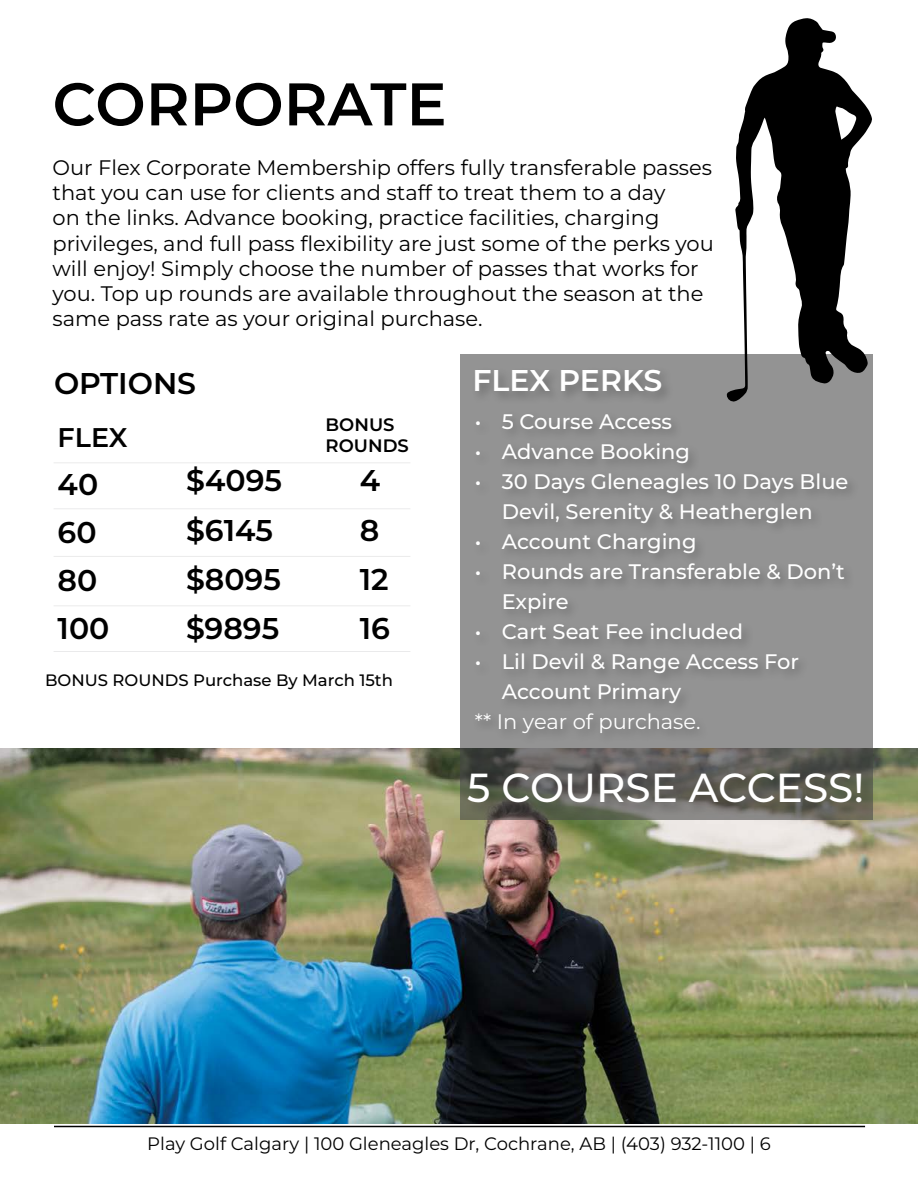
<style>
.page{position:relative;width:918px;height:1188px;background:#fff}
.page>*{position:absolute;margin:0;border:0;box-sizing:border-box;transform-origin:0 0}
.t1{font:600 60px "Montserrat";color:#000}
.t2{font:500 40.5px "Montserrat";color:#fff}
.t3{font:600 30px/48px "Montserrat";color:#000}
.t4{font:600 30px "Montserrat";color:#fff}
.t5{font:600 27px "Montserrat";color:#000}
.t6{font:21px/25.2px "Montserrat";color:#000}
.t7{font:500 21px/30px "Montserrat";color:#fff}
.t8{font:21px "Montserrat";color:#fff}
.t9{font:18px "Montserrat";color:#000}
.t10{font:600 18px/21.6px "Montserrat";color:#000}
.t11{font:500 16.5px "Montserrat";color:#000}
.s1{color:#fff}
</style>
<div class="page">
<hr style="left:54px;top:1126px;width:811px;height:1px;background:#000">
<img style="left:1px;top:748px;width:917px;height:375px">
<hr style="left:54px;top:508px;width:356px;height:1px;background:#929293">
<hr style="left:54px;top:462px;width:356px;height:1px;background:#929293">
<hr style="left:54px;top:556px;width:356px;height:1px;background:#929293">
<hr style="left:54px;top:605px;width:356px;height:1px;background:#929293">
<hr style="left:54px;top:651px;width:356px;height:1px;background:#929293">
<svg style="left:460px;top:355px;width:413px;height:465px;fill:#939393"></svg>
<div style="left:472px;top:366px;width:202px;height:39px;background:#8a8a8a"></div>
<div style="left:465px;top:770px;width:410px;height:46px;background:#000;opacity:.27"></div>
<div style="left:472px;top:411px;width:388px;height:335px;background:#929292"></div>
<svg style="left:727px;top:18px;width:145px;height:384px"></svg>
<h1 class="t1" style="left:52px;top:62px;width:568px">CORPORATE <span class="s1">FLEX</span></h1>
<p class="t6" style="left:52px;top:154px;width:663px">Our Flex Corporate Membership offers fully transferable passes that you can use for clients and staff to treat them to a day<br>on the links. Advance booking, practice facilities, charging privileges, and full pass flexibility are just some of the perks you will enjoy! Simply choose the number of passes that works for you. Top up rounds are available throughout the season at the same pass rate as your original purchase.</p>
<h3 class="t3" style="left:54px;top:358px;width:144px">OPTIONS</h3>
<p class="t5" style="left:58px;top:418px;width:71px">FLEX</p>
<h3 class="t3" style="left:58px;top:459px;width:53px">40<br>60<br>80<br>100</h3>
<p class="t10" style="left:326px;top:413px;width:85px">BONUS<br>ROUNDS</p>
<h3 class="t3" style="left:186px;top:455px;width:98px">$4095</h3>
<h3 class="t3" style="left:360px;top:455px;width:22px">4</h3>
<h3 class="t3" style="left:186px;top:505px;width:88px">$6145</h3>
<h3 class="t3" style="left:360px;top:505px;width:21px">8</h3>
<h3 class="t3" style="left:186px;top:553px;width:96px;line-height:49.3px">$8095 $9895</h3>
<h3 class="t3" style="left:360px;top:553px;width:32px;line-height:49.3px">12<br>16</h3>
<p class="t11" style="left:45px;top:669px;width:349px">BONUS ROUNDS Purchase By March 15th</p>
<h3 class="t4" style="left:472px;top:359px;width:191px">FLEX PERKS</h3>
<p class="t7" style="left:475px;top:406px;width:199px">• 5 Course Access</p>
<p class="t7" style="left:475px;top:436px;width:217px">• Advance Booking</p>
<p class="t7" style="left:475px;top:466px;width:375px;text-align:center">• 30 Days Gleneagles 10 Days Blue<br>Devil, Serenity &amp; Heatherglen</p>
<p class="t7" style="left:475px;top:526px;width:223px">• Account Charging</p>
<p class="t7" style="left:502px;top:556px;width:345px;text-indent:-27px">• Rounds are Transferable &amp; Don’t<br>Expire</p>
<p class="t7" style="left:475px;top:616px;width:270px">• Cart Seat Fee included</p>
<p class="t7" style="left:502px;top:646px;width:299px;text-indent:-27px">• Lil Devil &amp; Range Access For<br>Account Primary</p>
<p class="t8" style="left:475px;top:707px;width:227px">** In year of purchase.</p>
<h2 class="t2" style="left:467px;top:760px;width:398px">5 COURSE ACCESS!</h2>
<p class="t9" style="left:147px;top:1131px;width:625px">Play Golf Calgary | 100 Gleneagles Dr, Cochrane, AB | (403) 932-1100 | 6</p>
</div>
